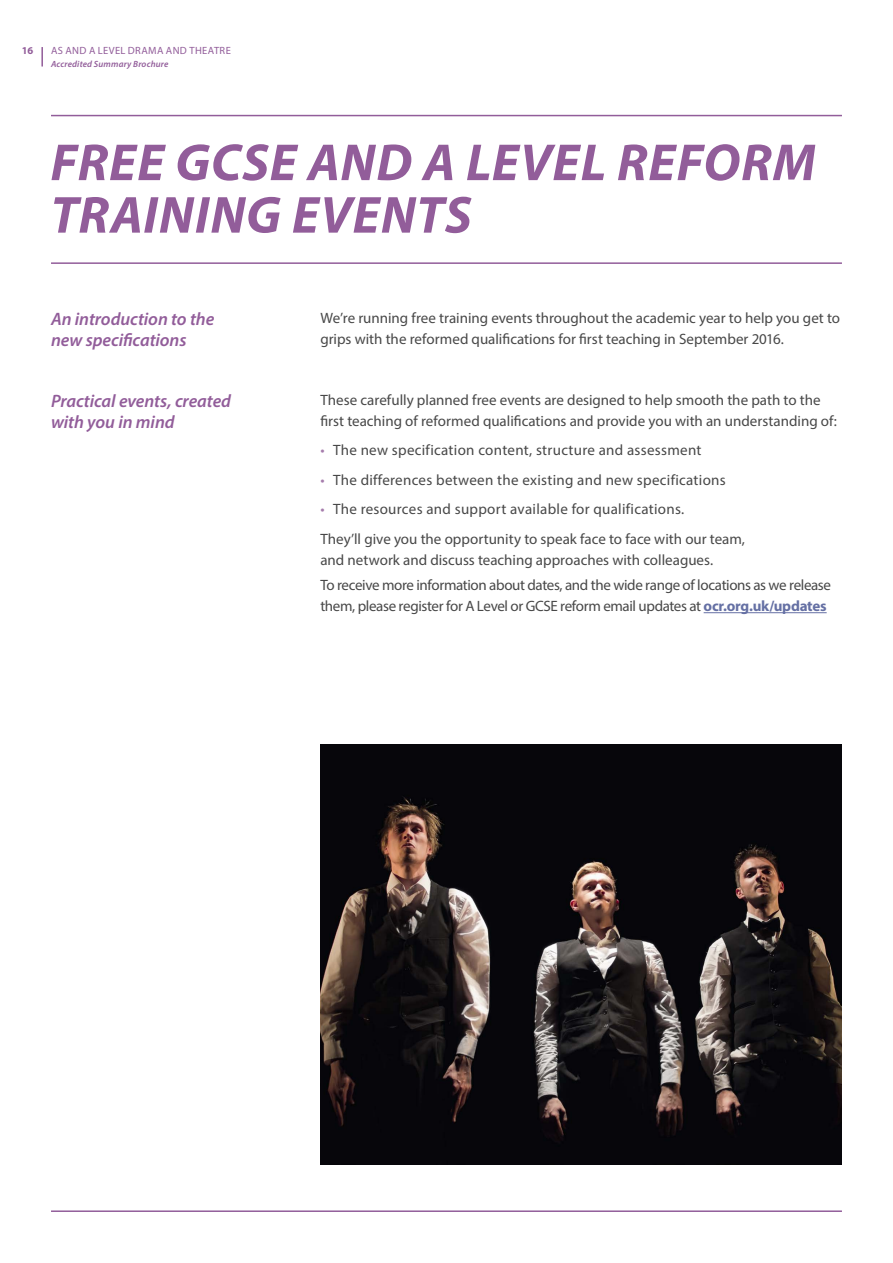
<style>
.page{position:relative;width:893px;height:1263px;background:#fff}
.page>*{position:absolute;margin:0;border:0;box-sizing:border-box;transform-origin:0 0}
.SUBJECT{font:italic 700 52.5px/52.5px "Myriad Pro";letter-spacing:.015em;color:#925d9a}
.SUBJECT-2{font:italic 600 18px/21px "Myriad Pro";letter-spacing:-.005em;color:#925d9a}
.Body{font:15px/21px "Myriad Pro";color:#484848}
.Body-2{font:15px "Myriad Pro";letter-spacing:.02em;color:#484848}
.Body-3{font:15px/21px "Myriad Pro";letter-spacing:-.025em;color:#484848}
.SUBJECT-3{font:10.5px "Myriad Pro";letter-spacing:.035em;color:#925d9a}
.SUBJECT-4{font:700 10.5px "Myriad Pro";color:#925d9a}
.SUBJECT-5{font:italic 600 9px "Myriad Pro";letter-spacing:.02em;color:#925d9a}
.s1{color:#a57cac}
.s2{font-weight:700;color:#6570a4}
</style>
<div class="page">
<hr style="left:51px;top:115px;width:791px;height:1px;background:#925d9a">
<hr style="left:51px;top:1210px;width:791px;height:2px;background:#925d9a">
<hr style="left:51px;top:262px;width:791px;height:2px;background:#925d9a">
<hr style="left:704px;top:612px;width:123px;height:1px;background:#6570a4">
<img style="left:320px;top:745px;width:522px;height:419px">
<hr style="left:41px;top:47px;width:2px;height:20px;background:#925d9a">
<h4 class="SUBJECT-4" style="left:22px;top:44px;width:13px">16</h4>
<h4 class="SUBJECT-3" style="left:51px;top:44px;width:181px">AS AND A LEVEL DRAMA AND THEATRE</h4>
<h4 class="SUBJECT-5" style="left:51px;top:58px;width:119px">Accredited Summary Brochure</h4>
<h4 class="SUBJECT" style="left:50px;top:135px;width:767px">FREE GCSE AND A LEVEL REFORM<br>TRAINING EVENTS</h4>
<h4 class="SUBJECT-2" style="left:51px;top:308px;width:165px">An introduction to the new specifications</h4>
<h4 class="SUBJECT-2" style="left:51px;top:390px;width:182px">Practical events, created with you in mind</h4>
<h5 class="Body" style="left:320px;top:307px;width:521px">We’re running free training events throughout the academic year to help you get to grips with the reformed qualifications for first teaching in September 2016.</h5>
<h5 class="Body" style="left:320px;top:389px;width:518px">These carefully planned free events are designed to help smooth the path to the first teaching of reformed qualifications and provide you with an understanding of:</h5>
<p class="Body-2" style="left:320px;top:441px;width:383px"><span class="s1">•</span> The new specification content, structure and assessment</p>
<p class="Body-2" style="left:320px;top:471px;width:407px"><span class="s1">•</span> The differences between the existing and new specifications</p>
<p class="Body-2" style="left:320px;top:500px;width:365px"><span class="s1">•</span> The resources and support available for qualifications.</p>
<h5 class="Body" style="left:320px;top:528px;width:426px">They’ll give you the opportunity to speak face to face with our team, and network and discuss teaching approaches with colleagues.</h5>
<h5 class="Body-3" style="left:320px;top:574px;width:512px">To receive more information about dates, and the wide range of locations as we release them, please register for A Level or GCSE reform email updates at <span class="s2">ocr.org.uk/updates</span></h5>
</div>
